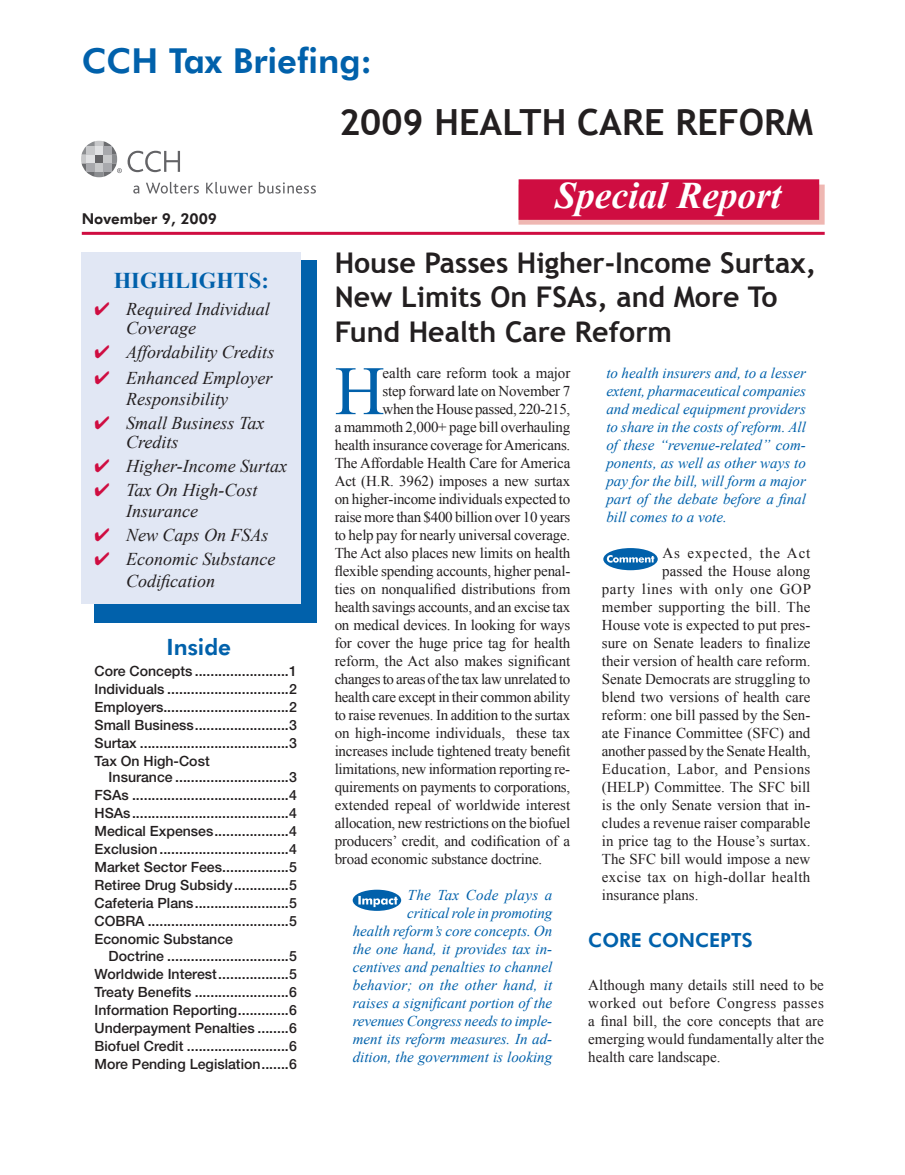
<style>
.page{position:relative;width:905px;height:1175px;background:#fff}
.page>*{position:absolute;margin:0;border:0;box-sizing:border-box;transform-origin:0 0}
.t1{font:69.3px "Times New Roman";color:#0161ab}
.t2{font:italic 700 37.5px "Times New Roman";color:#fff}
.t3{font:700 36px "Trebuchet MS";color:#231f20}
.t4{font:800 34.5px "Futura BT";color:#0161ab}
.t5{font:700 28.5px/34.2px "Trebuchet MS";color:#231f20}
.t6{font:700 22.5px "Times New Roman";color:#0161ab}
.t7{font:800 22.5px "Futura BT";color:#0161ab}
.t8{font:800 19.5px "Futura BT";color:#0161ab}
.t9{font:italic 18px/21px "Times New Roman";color:#231f20}
.t10{font:15px/18px "Times New Roman";letter-spacing:-.01em;color:#231f20;text-align:justify}
.t11{font:italic 15px/18px "Times New Roman";color:#0161ab;text-align:right}
.t12{font:15px "Times New Roman";letter-spacing:.025em;color:#231f20}
.t13{font:15px "Times New Roman";letter-spacing:.015em;color:#231f20}
.t14{font:15px "Times New Roman";letter-spacing:.03em;color:#231f20}
.t15{font:15px "Times New Roman";letter-spacing:.04em;color:#231f20}
.t16{font:15px "Times New Roman";letter-spacing:.065em;color:#231f20}
.t17{font:800 15px "Futura BT";color:#231f20}
.t18{font:500 14.1px/18px "Helvetica Neue";color:#231f20;text-align:justify}
.s1{color:#cf0d41}
</style>
<div class="page">
<hr style="left:82px;top:232px;width:742px;height:3px;background:#cf0d41">
<div style="left:518px;top:184px;width:306px;height:41px;background:#efb7b2"></div>
<div style="left:518px;top:179px;width:301px;height:41px;background:#cf0d41"></div>
<svg style="left:206px;top:182px;width:47px;height:12px"></svg>
<svg style="left:259px;top:182px;width:57px;height:12px"></svg>
<svg style="left:81px;top:141px;width:118px;height:53px"></svg>
<div style="left:94px;top:260px;width:222px;height:362px;background:#0161ab"></div>
<div style="left:81px;top:252px;width:219px;height:351px;background:#e1e7f4"></div>
<div style="left:353px;top:889px;width:48px;height:21px;background:#0161ab;border-radius:50%"></div>
<svg style="left:358px;top:896px;width:39px;height:11px"></svg>
<div style="left:603px;top:548px;width:54px;height:22px;background:#0161ab;border-radius:50%"></div>
<svg style="left:607px;top:555px;width:47px;height:7px"></svg>
<h3 class="t4" style="left:82px;top:43px;width:292px">CCH Tax Briefing:</h3>
<p class="t17" style="left:82px;top:211px;width:137px">November 9, 2009</p>
<h3 class="t6" style="left:114px;top:268px;width:157px">HIGHLIGHTS:</h3>
<p class="t9" style="left:126px;top:299px;width:145px;line-height:19.5px;text-indent:-32px"><span class="s1">✔</span> Required Individual<br>Coverage</p>
<p class="t9" style="left:94px;top:342px;width:181px"><span class="s1">✔</span> Affordability Credits</p>
<p class="t9" style="left:126px;top:367px;width:148px;text-indent:-32px"><span class="s1">✔</span> Enhanced Employer<br>Responsibility</p>
<p class="t9" style="left:126px;top:413px;width:140px;line-height:19.5px;text-indent:-32px"><span class="s1">✔</span> Small Business Tax<br>Credits</p>
<p class="t9" style="left:94px;top:456px;width:194px"><span class="s1">✔</span> Higher-Income Surtax</p>
<p class="t9" style="left:126px;top:480px;width:133px;text-indent:-32px"><span class="s1">✔</span> Tax On High-Cost<br>Insurance</p>
<p class="t9" style="left:94px;top:525px;width:176px"><span class="s1">✔</span> New Caps On FSAs</p>
<p class="t9" style="left:126px;top:549px;width:151px;text-indent:-32px"><span class="s1">✔</span> Economic Substance<br>Codification</p>
<h3 class="t7" style="left:166px;top:635px;width:66px">Inside</h3>
<p class="t18" style="left:94px;top:663px;width:204px">Core Concepts ........................1<br>Individuals ...............................2<br>Employers................................2<br>Small Business ........................3<br>Surtax ......................................3<br>Tax On High-Cost</p>
<p class="t18" style="left:94px;top:769px;width:204px;text-indent:14px">Insurance .............................3<br>FSAs ........................................4<br>HSAs ........................................4<br>Medical Expenses ...................4<br>Exclusion .................................4<br>Market Sector Fees .................5<br>Retiree Drug Subsidy ..............5<br>Cafeteria Plans ........................5<br>COBRA ....................................5<br>Economic Substance</p>
<p class="t18" style="left:94px;top:948px;width:204px;text-indent:14px">Doctrine ...............................5<br>Worldwide Interest ..................5<br>Treaty Benefits ........................6<br>Information Reporting .............6<br>Underpayment Penalties ........6<br>Biofuel Credit ..........................6<br>More Pending Legislation .......6</p>
<h3 class="t3" style="left:339px;top:101px;width:475px">2009 HEALTH CARE REFORM</h3>
<h2 class="t2" style="left:555px;top:175px;width:228px">Special Report</h2>
<h3 class="t5" style="left:334px;top:246px;width:483px">House Passes Higher-Income Surtax,<br>New Limits On FSAs, and More To<br>Fund Health Care Reform</h3>
<h1 class="t1" style="left:334px;top:352px;width:52px">H</h1>
<p class="t10" style="left:382px;top:364px;width:189px">ealth care reform took a major</p>
<p class="t11" style="left:606px;top:364px;width:201px;text-align:justify">to health insurers and, to a lesser extent, pharmaceutical companies and medical equipment providers to share in the costs of reform. All of these “revenue-related” com&shy;ponents, as well as other ways to pay for the bill, will form a major part of the debate before a final bill comes to a vote.</p>
<p class="t16" style="left:662px;top:545px;width:150px">As expected, the Act</p>
<p class="t10" style="left:662px;top:562px;width:150px">passed the House along</p>
<p class="t15" style="left:602px;top:581px;width:211px">party lines with only one GOP</p>
<p class="t13" style="left:602px;top:599px;width:210px">member supporting the bill. The</p>
<p class="t10" style="left:602px;top:616px;width:210px">House vote is expected to put pres-</p>
<p class="t10" style="left:602px;top:634px;width:210px">sure on Senate leaders to finalize</p>
<p class="t10" style="left:602px;top:652px;width:210px">their version of health care reform.</p>
<p class="t10" style="left:602px;top:670px;width:210px">Senate Democrats are struggling to</p>
<p class="t10" style="left:602px;top:688px;width:210px">blend two versions of health care</p>
<p class="t10" style="left:602px;top:706px;width:210px">reform: one bill passed by the Sen-</p>
<p class="t10" style="left:602px;top:724px;width:210px">ate Finance Committee (SFC) and</p>
<p class="t10" style="left:602px;top:742px;width:210px">another passed by the Senate Health,</p>
<p class="t14" style="left:602px;top:761px;width:210px">Education, Labor, and Pensions</p>
<p class="t10" style="left:602px;top:778px;width:210px">(HELP) Committee. The SFC bill</p>
<p class="t10" style="left:602px;top:796px;width:210px">is the only Senate version that in-</p>
<p class="t10" style="left:602px;top:814px;width:210px">cludes a revenue raiser comparable</p>
<p class="t10" style="left:602px;top:832px;width:210px">in price tag to the House’s surtax.</p>
<p class="t10" style="left:602px;top:850px;width:210px">The SFC bill would impose a new</p>
<p class="t12" style="left:602px;top:869px;width:210px">excise tax on high-dollar health</p>
<p class="t10" style="left:602px;top:886px;width:98px">insurance plans.</p>
<h3 class="t8" style="left:588px;top:930px;width:166px">CORE CONCEPTS</h3>
<p class="t10" style="left:588px;top:976px;width:237px">Although many details still need to be worked out before Congress passes a final bill, the core concepts that are emerging would fundamentally alter the health care landscape.</p>
<p class="t10" style="left:382px;top:382px;width:189px">step forward late on November 7</p>
<p class="t10" style="left:382px;top:400px;width:189px">when the House passed, 220-215,</p>
<p class="t10" style="left:334px;top:418px;width:237px">a mammoth 2,000+ page bill overhauling</p>
<p class="t10" style="left:334px;top:436px;width:237px">health insurance coverage for Americans.</p>
<p class="t10" style="left:334px;top:454px;width:237px">The Affordable Health Care for America</p>
<p class="t10" style="left:334px;top:472px;width:237px">Act (H.R. 3962) imposes a new surtax</p>
<p class="t10" style="left:334px;top:490px;width:237px">on higher-income individuals expected to</p>
<p class="t10" style="left:334px;top:508px;width:237px">raise more than $400 billion over 10 years</p>
<p class="t10" style="left:334px;top:526px;width:237px">to help pay for nearly universal coverage.</p>
<p class="t10" style="left:334px;top:544px;width:237px">The Act also places new limits on health</p>
<p class="t10" style="left:334px;top:562px;width:237px">flexible spending accounts, higher penal-</p>
<p class="t10" style="left:334px;top:580px;width:237px">ties on nonqualified distributions from</p>
<p class="t10" style="left:334px;top:598px;width:237px">health savings accounts, and an excise tax</p>
<p class="t10" style="left:334px;top:616px;width:237px">on medical devices. In looking for ways</p>
<p class="t10" style="left:334px;top:634px;width:237px">for cover the huge price tag for health</p>
<p class="t10" style="left:334px;top:652px;width:237px">reform, the Act also makes significant</p>
<p class="t10" style="left:334px;top:670px;width:237px">changes to areas of the tax law unrelated to</p>
<p class="t10" style="left:334px;top:688px;width:237px">health care except in their common ability</p>
<p class="t10" style="left:334px;top:706px;width:237px">to raise revenues. In addition to the surtax</p>
<p class="t10" style="left:334px;top:724px;width:237px">on high-income individuals, these tax</p>
<p class="t10" style="left:334px;top:742px;width:237px">increases include tightened treaty benefit</p>
<p class="t10" style="left:334px;top:760px;width:237px">limitations, new information reporting re-</p>
<p class="t10" style="left:334px;top:778px;width:237px">quirements on payments to corporations,</p>
<p class="t10" style="left:334px;top:796px;width:237px">extended repeal of worldwide interest</p>
<p class="t10" style="left:334px;top:814px;width:237px">allocation, new restrictions on the biofuel</p>
<p class="t10" style="left:334px;top:832px;width:237px">producers’ credit, and codification of a</p>
<p class="t10" style="left:334px;top:850px;width:209px">broad economic substance doctrine.</p>
<p class="t11" style="left:352px;top:886px;width:201px">The Tax Code plays a<br>critical role in promoting<br>health reform’s core concepts. On the one hand, it provides tax in&shy;centives and penalties to channel behavior; on the other hand, it raises a significant portion of the revenues Congress needs to imple&shy;ment its reform measures. In ad&shy;dition, the government is looking</p>
</div>
